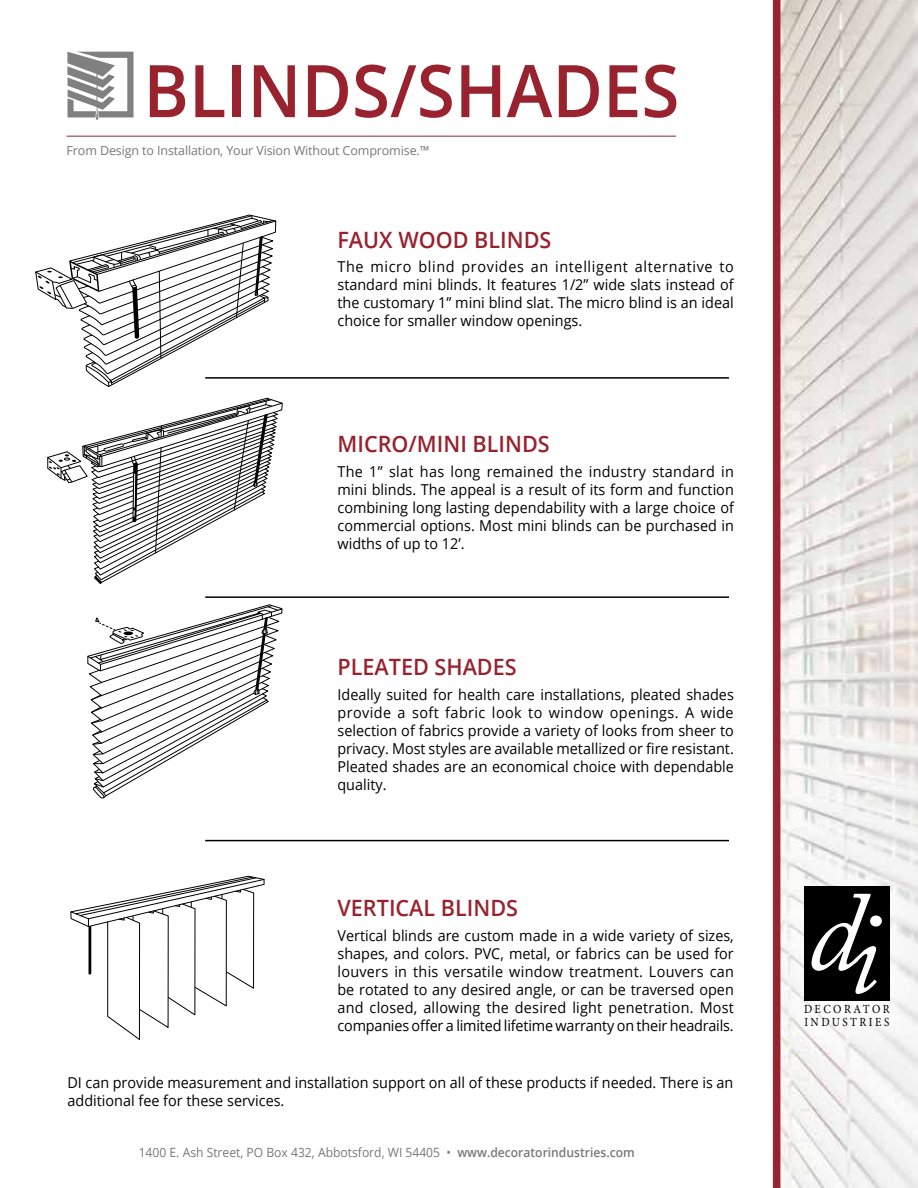
<style>
.page{position:relative;width:918px;height:1188px;background:#fff}
.page>*{position:absolute;margin:0;border:0;box-sizing:border-box;transform-origin:0 0}
.t1{font:600 72.6px "Open Sans";color:#98232e;scale:.95 1}
.t2{font:600 22.5px "Open Sans";color:#98232e;scale:.96 1}
.t3{font:15px/18px "Open Sans";color:#000;text-align:justify;scale:.96 1}
.t4{font:12.75px "Open Sans";color:#77787b;scale:.95 1}
.t5{font:12.6px "Open Sans";letter-spacing:-.01em;color:#77787b}
.t6{font:12.45px/12.5px "Minion Pro";letter-spacing:.22em;color:#000;scale:.9 1}
.s1{font-weight:600}
</style>
<div class="page">
<img style="left:780px;top:0;width:138px;height:1188px">
<div style="left:776px;top:858px;width:142px;height:202px;background:#fff;opacity:.76"></div>
<div style="left:804px;top:886px;width:86px;height:114px;background:#000"></div>
<svg style="left:812px;top:894px;width:70px;height:100px"></svg>
<div style="left:773px;top:0;width:7px;height:1188px;background:#98232e"></div>
<svg style="left:35px;top:214px;width:242px;height:173px"></svg>
<svg style="left:70px;top:876px;width:195px;height:164px"></svg>
<svg style="left:47px;top:398px;width:236px;height:186px"></svg>
<svg style="left:87px;top:604px;width:196px;height:195px"></svg>
<svg style="left:67px;top:52px;width:67px;height:68px"></svg>
<hr style="left:67px;top:136px;width:609px;height:1px;background:#98232e">
<hr style="left:205px;top:377px;width:524px;height:2px;background:#000">
<hr style="left:205px;top:596px;width:524px;height:2px;background:#000">
<hr style="left:205px;top:840px;width:524px;height:1px;background:#000">
<h1 class="t1" style="left:143px;top:41px;width:566px">BLINDS/SHADES</h1>
<p class="t5" style="left:67px;top:142px;width:364px">From Design to Installation, Your Vision Without Compromise.™</p>
<h2 class="t2" style="left:338px;top:224px;width:224px">FAUX WOOD BLINDS</h2>
<p class="t3" style="left:338px;top:258px;width:415px">The micro blind provides an intelligent alternative to standard mini blinds. It features 1/2” wide slats instead of the customary 1” mini blind slat. The micro blind is an ideal choice for smaller window openings.</p>
<h2 class="t2" style="left:338px;top:429px;width:223px">MICRO/MINI BLINDS</h2>
<p class="t3" style="left:338px;top:462px;width:414px">The 1” slat has long remained the industry standard in mini blinds. The appeal is a result of its form and function combining long lasting dependability with a large choice of commercial options. Most mini blinds can be purchased in widths of up to 12’.</p>
<h2 class="t2" style="left:338px;top:652px;width:188px">PLEATED SHADES</h2>
<p class="t3" style="left:338px;top:685px;width:414px">Ideally suited for health care installations, pleated shades provide a soft fabric look to window openings. A wide selection of fabrics provide a variety of looks from sheer to privacy. Most styles are available metallized or fire resistant.<br>Pleated shades are an economical choice with dependable quality.</p>
<h2 class="t2" style="left:338px;top:892px;width:190px">VERTICAL BLINDS</h2>
<p class="t3" style="left:338px;top:926px;width:414px">Vertical blinds are custom made in a wide variety of sizes, shapes, and colors. PVC, metal, or fabrics can be used for louvers in this versatile window treatment. Louvers can be rotated to any desired angle, or can be traversed open and closed, allowing the desired light penetration. Most companies offer a limited lifetime warranty on their headrails.</p>
<p class="t3" style="left:68px;top:1073px;width:695px">DI can provide measurement and installation support on all of these products if needed. There is an additional fee for these services.</p>
<p class="t4" style="left:139px;top:1143px;width:524px">1400 E. Ash Street, PO Box 432, Abbotsford, WI 54405 • <span class="s1">www.decoratorindustries.com</span></p>
<p class="t6" style="left:804px;top:1003px;width:97px">DECORATOR<br>INDUSTRIES</p>
</div>
